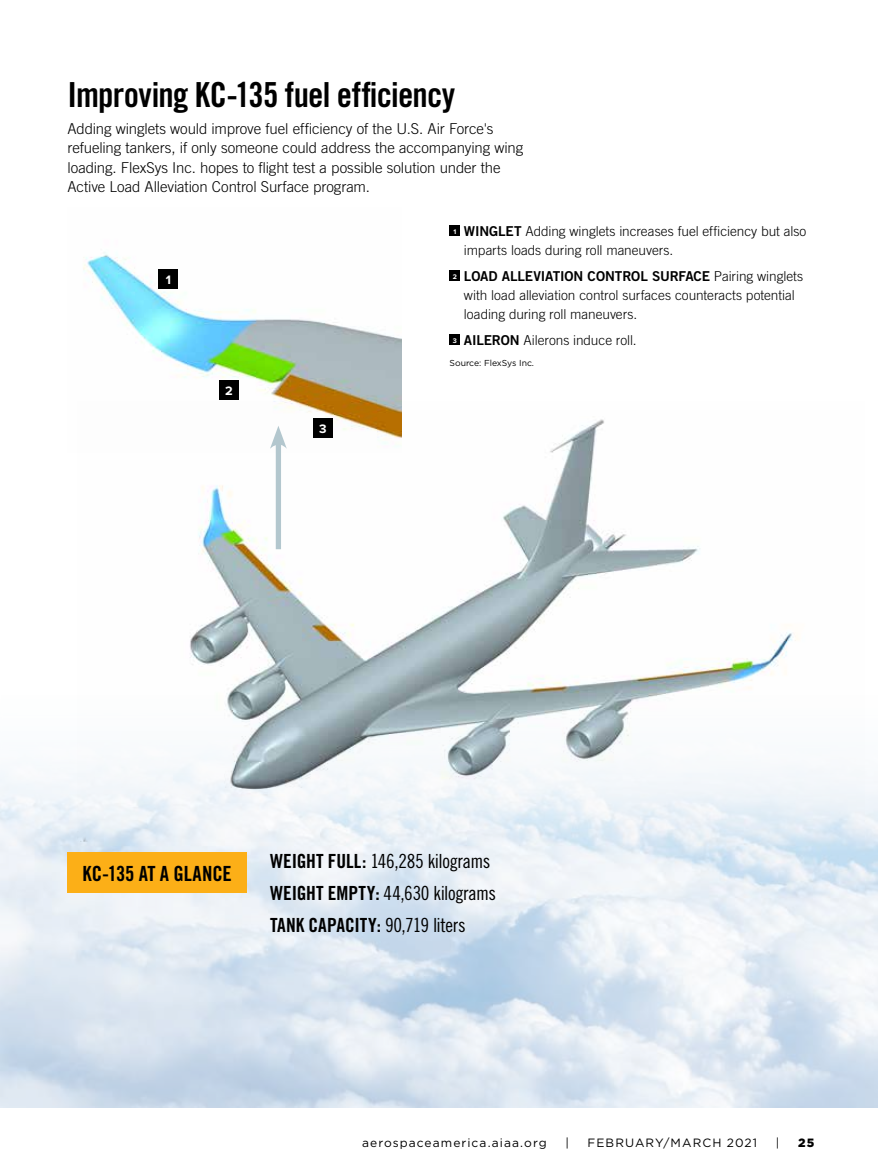
<style>
.page{position:relative;width:878px;height:1175px;background:#fff}
.page>*{position:absolute;margin:0;border:0;box-sizing:border-box;transform-origin:0 0}
.t1{font:34.5px "Trade Gothic Bold Cond Twenty";letter-spacing:-.02em;color:#000}
.t2{font:20.85px "Trade Gothic Bold Cond Twenty";letter-spacing:-.01em;color:#000}
.t3{font:19.5px/32.1px "Trade Gothic Cond Eighteen";letter-spacing:-.025em;color:#000}
.t4{font:19.5px "Trade Gothic Bold Cond Twenty";color:#000}
.t5{font:300 15px/19.5px "Trade Gothic";letter-spacing:-.005em;color:#000}
.t6{font:300 13.65px/18.8px "Trade Gothic";letter-spacing:-.005em;color:#000}
.t7{font:13.65px "Trade Gothic Bold Two";letter-spacing:-.01em;color:#000}
.t8{font:700 12.75px "Proxima Nova";color:#fff}
.t9{font:12px "Gotham";letter-spacing:.09em;color:#000}
.t10{font:900 12px "Gotham";color:#000}
.t11{font:8.7px "Gotham";color:#000}
.s1{font-family:"Trade Gothic Bold Two";font-weight:400}
.s2{font-family:"Trade Gothic";font-weight:300}
.s3{font-family:"Trade Gothic Bold Cond Twenty"}
.s4{font-family:"Trade Gothic Cond Eighteen"}
</style>
<div class="page">
<img style="left:0;top:770px;width:878px;height:337px">
<img style="left:78px;top:419px;width:786px;height:422px">
<div style="left:449px;top:225px;width:11px;height:11px;background:#000"></div>
<div style="left:449px;top:271px;width:11px;height:10px;background:#000"></div>
<div style="left:449px;top:334px;width:11px;height:11px;background:#000"></div>
<img style="left:78px;top:252px;width:324px;height:201px">
<div style="left:159px;top:269px;width:19px;height:19px;background:#000"></div>
<div style="left:219px;top:380px;width:20px;height:19px;background:#000"></div>
<div style="left:313px;top:418px;width:19px;height:19px;background:#000"></div>
<div style="left:276px;top:439px;width:5px;height:110px;background:#b3c7ce"></div>
<svg style="left:270px;top:426px;width:17px;height:23px"></svg>
<div style="left:68px;top:852px;width:179px;height:41px;background:#fcaf17"></div>
<h1 class="t1" style="left:68px;top:74px;width:389px">Improving KC-135 fuel efficiency</h1>
<p class="t5" style="left:68px;top:118px;width:457px">Adding winglets would improve fuel efficiency of the U.S. Air Force's refueling tankers, if only someone could address the accompanying wing loading. FlexSys Inc. hopes to flight test a possible solution under the Active Load Alleviation Control Surface program.</p>
<p class="t6" style="left:464px;top:222px;width:344px;text-indent:-11px"><sup>1</sup> <span class="s1">WINGLET</span> Adding winglets increases fuel efficiency but also imparts loads during roll maneuvers.</p>
<p class="t7" style="left:453px;top:268px;width:352px"><sup>2</sup> LOAD ALLEVIATION CONTROL SURFACE <span class="s2">Pairing winglets</span></p>
<p class="t6" style="left:464px;top:285px;width:332px">with load alleviation control surfaces counteracts potential loading during roll maneuvers.</p>
<p class="t6" style="left:453px;top:331px;width:185px"><sup>3</sup> <span class="s1">AILERON</span> Ailerons induce roll.</p>
<p class="t11" style="left:449px;top:357px;width:86px">Source: FlexSys Inc.</p>
<p class="t8" style="left:166px;top:270px;width:7px">1</p>
<p class="t8" style="left:225px;top:381px;width:9px">2</p>
<p class="t8" style="left:319px;top:419px;width:9px">3</p>
<h2 class="t2" style="left:82px;top:860px;width:151px">KC-135 AT A GLANCE</h2>
<h3 class="t3" style="left:270px;top:844px;width:227px"><span class="s3">WEIGHT FULL:</span> 146,285 kilograms<br><span class="s3">WEIGHT EMPTY:</span> 44,630 kilograms</h3>
<h3 class="t4" style="left:270px;top:913px;width:197px">TANK CAPACITY: <span class="s4">90,719 liters</span></h3>
<p class="t9" style="left:362px;top:1135px;width:186px">aerospaceamerica.aiaa.org</p>
<p class="t9" style="left:565px;top:1135px;width:5px">|</p>
<p class="t9" style="left:587px;top:1135px;width:171px">FEBRUARY/MARCH 2021</p>
<p class="t9" style="left:775px;top:1135px;width:5px">|</p>
<p class="t10" style="left:798px;top:1134px;width:18px">25</p>
</div>
